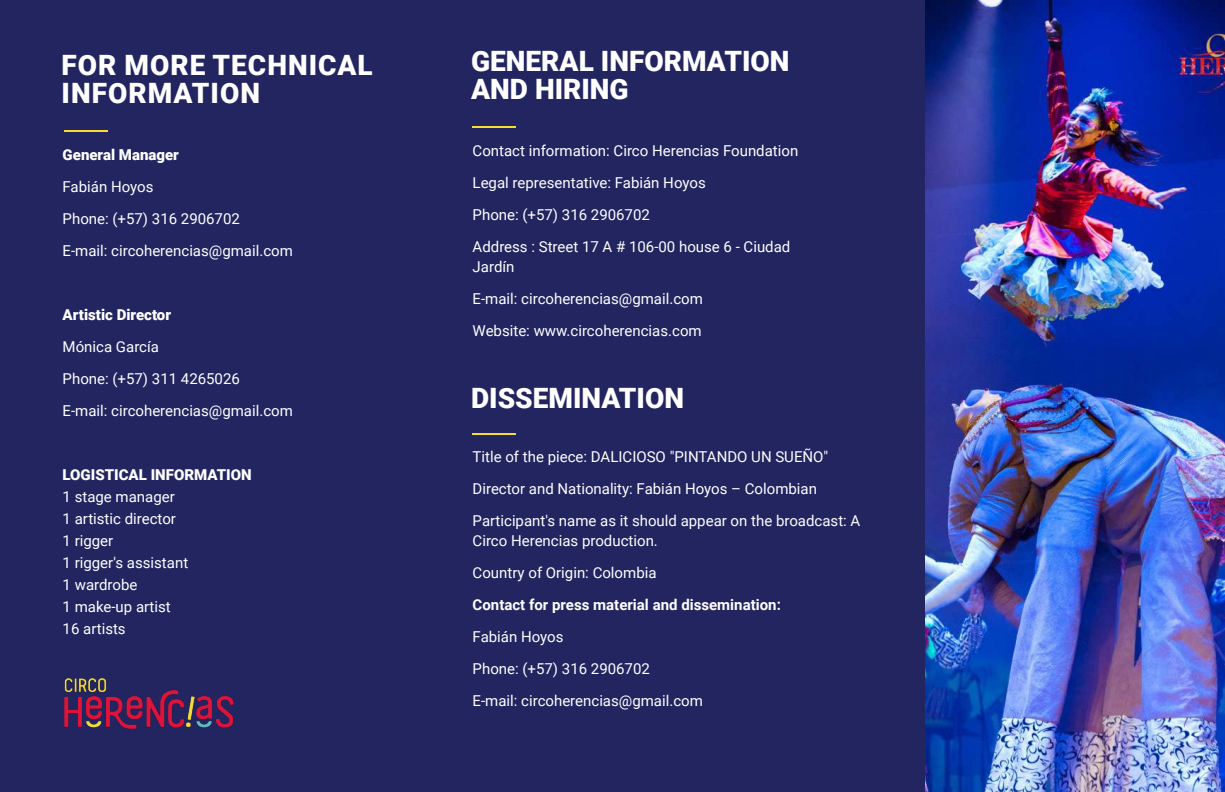
<style>
.page{position:relative;width:1225px;height:792px;background:#fff}
.page>*{position:absolute;margin:0;border:0;box-sizing:border-box;transform-origin:0 0}
.t1{font:900 28px/28px "Roboto";color:#fff}
.t2{font:900 28px/28px "Roboto";letter-spacing:.035em;color:#fff}
.t3{font:15px/32px "Roboto";color:#fff}
.t4{font:900 15px "Roboto";color:#fff}
.t5{font:700 15px "Roboto";color:#fff}
</style>
<div class="page">
<div style="left:0;top:0;width:1224px;height:792px;background:#222560"></div>
<img style="left:925px;top:0;width:299px;height:792px">
<hr style="left:64px;top:131px;width:44px;height:1px;background:#f6db31">
<hr style="left:472px;top:126px;width:44px;height:2px;background:#f6db31">
<hr style="left:472px;top:433px;width:44px;height:1px;background:#f6db31">
<img style="left:64px;top:678px;width:170px;height:50px">
<h1 class="t2" style="left:62px;top:54px;width:313px">FOR MORE TECHNICAL<br>INFORMATION</h1>
<h1 class="t1" style="left:471px;top:50px;width:320px">GENERAL INFORMATION<br>AND HIRING</h1>
<p class="t4" style="left:63px;top:149px;width:118px">General Manager</p>
<p class="t3" style="left:63px;top:172px;width:232px">Fabián Hoyos<br>Phone: (+57) 316 2906702<br>E-mail: circoherencias@gmail.com</p>
<p class="t4" style="left:63px;top:309px;width:110px">Artistic Director</p>
<p class="t3" style="left:63px;top:332px;width:232px">Mónica García<br>Phone: (+57) 311 4265026<br>E-mail: circoherencias@gmail.com</p>
<p class="t4" style="left:63px;top:469px;width:190px">LOGISTICAL INFORMATION</p>
<p class="t3" style="left:63px;top:487px;width:127px;line-height:22px">1 stage manager<br>1 artistic director<br>1 rigger<br>1 rigger's assistant<br>1 wardrobe<br>1 make-up artist<br>16 artists</p>
<p class="t3" style="left:472px;top:136px;width:327px">Contact information: Circo Herencias Foundation Legal representative: Fabián Hoyos<br>Phone: (+57) 316 2906702<br>Address : Street 17 A # 106-00 house 6 - Ciudad</p>
<p class="t3" style="left:472px;top:252px;width:232px">Jardín<br>E-mail: circoherencias@gmail.com<br>Website: www.circoherencias.com</p>
<h1 class="t1" style="left:471px;top:387px;width:214px">DISSEMINATION</h1>
<p class="t3" style="left:472px;top:443px;width:389px">Title of the piece: DALICIOSO "PINTANDO UN SUEÑO"<br>Director and Nationality: Fabián Hoyos – Colombian<br>Participant's name as it should appear on the broadcast: A</p>
<p class="t3" style="left:472px;top:527px;width:187px">Circo Herencias production.<br>Country of Origin: Colombia</p>
<p class="t5" style="left:472px;top:599px;width:310px">Contact for press material and dissemination:</p>
<p class="t3" style="left:472px;top:623px;width:232px">Fabián Hoyos<br>Phone: (+57) 316 2906702<br>E-mail: circoherencias@gmail.com</p>
</div>
